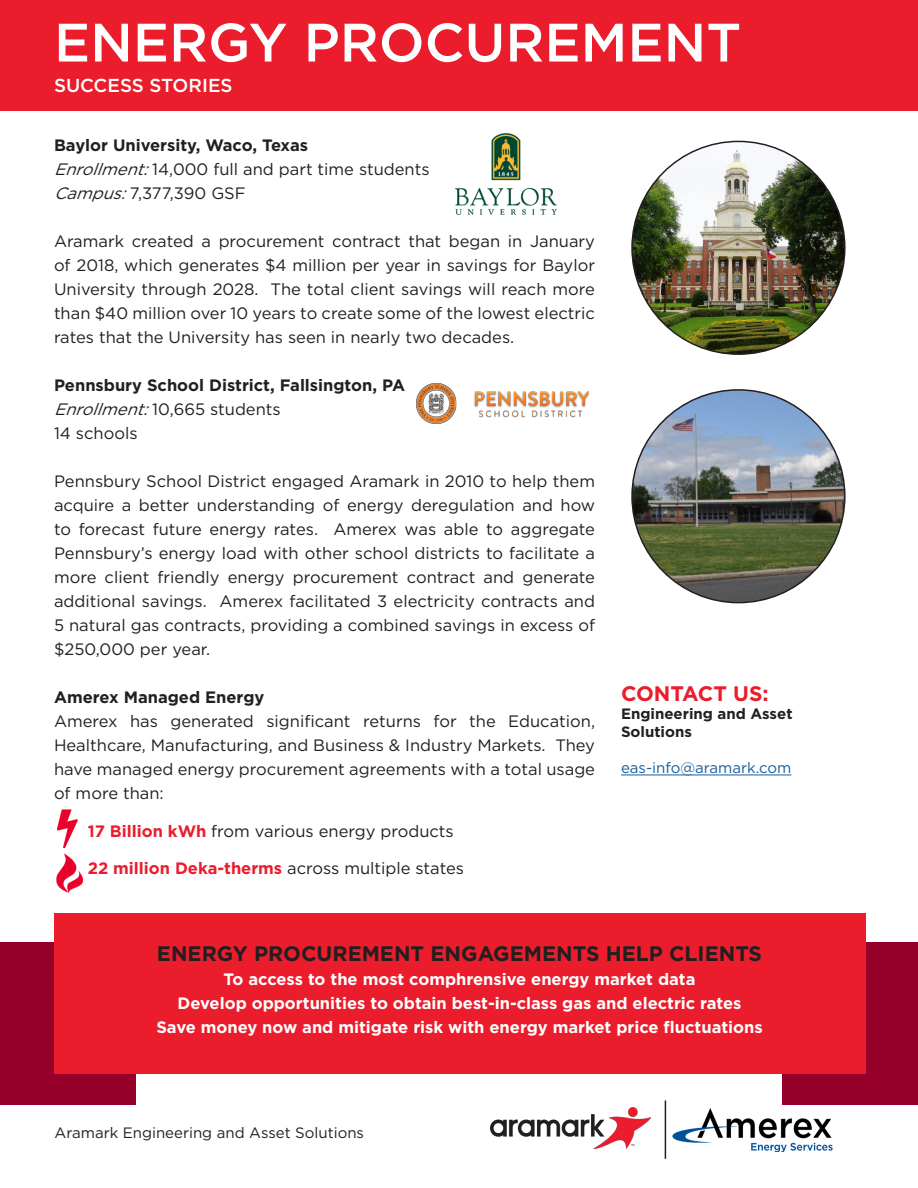
<style>
.page{position:relative;width:918px;height:1188px;background:#fff}
.page>*{position:absolute;margin:0;border:0;box-sizing:border-box;transform-origin:0 0}
.Headline_1{font:500 54px "Gotham";color:#fff}
.t1{font:700 21px "Gotham";color:#231f20}
.t2{font:700 21px "Gotham";color:#eb1c2c}
.Intro_text{font:500 18.75px "Gotham";color:#fff}
.t3{font:16.5px/24px "Gotham";color:#231f20;text-align:justify}
.t4{font:700 16.5px "Gotham";color:#fff}
.t5{font:700 16.5px "Gotham";color:#231f20}
.t6{font:700 16.5px "Gotham";color:#eb1c2c}
.t7{font:15px "Gotham";color:#231f20}
.t8{font:700 15px/18px "Gotham";color:#231f20}
.t9{font:15px "Gotham";color:#175d9e}
.s1{font-style:italic}
.s2{font-weight:700;color:#eb1c2c}
.s3{font-weight:400;color:#231f20}
</style>
<div class="page">
<div style="left:783px;top:942px;width:135px;height:162px;background:#97002a"></div>
<div style="left:0;top:942px;width:135px;height:162px;background:#97002a"></div>
<div style="left:0;top:0;width:918px;height:110px;background:#eb1c2c"></div>
<img style="left:672px;top:1108px;width:161px;height:43px">
<img style="left:490px;top:1108px;width:160px;height:40px">
<hr style="left:665px;top:1101px;width:1px;height:58px;background:#231f20">
<hr style="left:621px;top:775px;width:170px;height:1px;background:#175d9e">
<div style="left:54px;top:913px;width:811px;height:161px;background:#eb1c2c"></div>
<img style="left:455px;top:133px;width:101px;height:82px">
<img style="left:417px;top:383px;width:172px;height:41px">
<img style="left:632px;top:141px;width:213px;height:213px;border-radius:106px">
<img style="left:632px;top:390px;width:213px;height:213px;border-radius:106px">
<img style="left:57px;top:809px;width:21px;height:39px">
<img style="left:56px;top:853px;width:28px;height:40px">
<p class="Headline_1" style="left:54px;top:7px;width:689px">ENERGY PROCUREMENT</p>
<p class="Intro_text" style="left:54px;top:73px;width:180px">SUCCESS STORIES</p>
<p class="t5" style="left:54px;top:135px;width:256px">Baylor University, Waco, Texas</p>
<p class="t3" style="left:54px;top:157px;width:377px"><span class="s1">Enrollment:</span>14,000 full and part time students</p>
<p class="t3" style="left:54px;top:181px;width:193px"><span class="s1">Campus:</span>7,377,390 GSF</p>
<p class="t3" style="left:54px;top:229px;width:543px">Aramark created a procurement contract that began in January of 2018, which generates $4 million per year in savings for Baylor University through 2028. The total client savings will reach more than $40 million over 10 years to create some of the lowest electric rates that the University has seen in nearly two decades.</p>
<p class="t5" style="left:54px;top:375px;width:353px">Pennsbury School District, Fallsington, PA</p>
<p class="t3" style="left:54px;top:397px;width:228px"><span class="s1">Enrollment:</span>10,665 students</p>
<p class="t3" style="left:54px;top:421px;width:85px">14 schools</p>
<p class="t3" style="left:54px;top:469px;width:543px">Pennsbury School District engaged Aramark in 2010 to help them acquire a better understanding of energy deregulation and how to forecast future energy rates. Amerex was able to aggregate Pennsbury’s energy load with other school districts to facilitate a more client friendly energy procurement contract and generate additional savings. Amerex facilitated 3 electricity contracts and 5 natural gas contracts, providing a combined savings in excess of $250,000 per year.</p>
<p class="t5" style="left:54px;top:687px;width:212px">Amerex Managed Energy</p>
<p class="t3" style="left:54px;top:709px;width:543px">Amerex has generated significant returns for the Education, Healthcare, Manufacturing, and Business &amp; Industry Markets. They have managed energy procurement agreements with a total usage of more than:</p>
<p class="t3" style="left:88px;top:819px;width:368px"><span class="s2">17 Billion kWh</span> from various energy products</p>
<p class="t6" style="left:88px;top:858px;width:378px">22 million Deka-therms <span class="s3">across multiple states</span></p>
<p class="t2" style="left:621px;top:680px;width:149px">CONTACT US:</p>
<p class="t8" style="left:621px;top:705px;width:173px">Engineering and Asset<br>Solutions</p>
<p class="t9" style="left:621px;top:759px;width:172px">eas-info@aramark.com</p>
<p class="t1" style="left:157px;top:940px;width:607px">ENERGY PROCUREMENT ENGAGEMENTS HELP CLIENTS</p>
<p class="t4" style="left:224px;top:969px;width:473px">To access to the most comphrensive energy market data</p>
<p class="t4" style="left:178px;top:993px;width:565px">Develop opportunities to obtain best-in-class gas and electric rates</p>
<p class="t4" style="left:156px;top:1017px;width:608px">Save money now and mitigate risk with energy market price fluctuations</p>
<p class="t7" style="left:55px;top:1124px;width:311px">Aramark Engineering and Asset Solutions</p>
</div>
